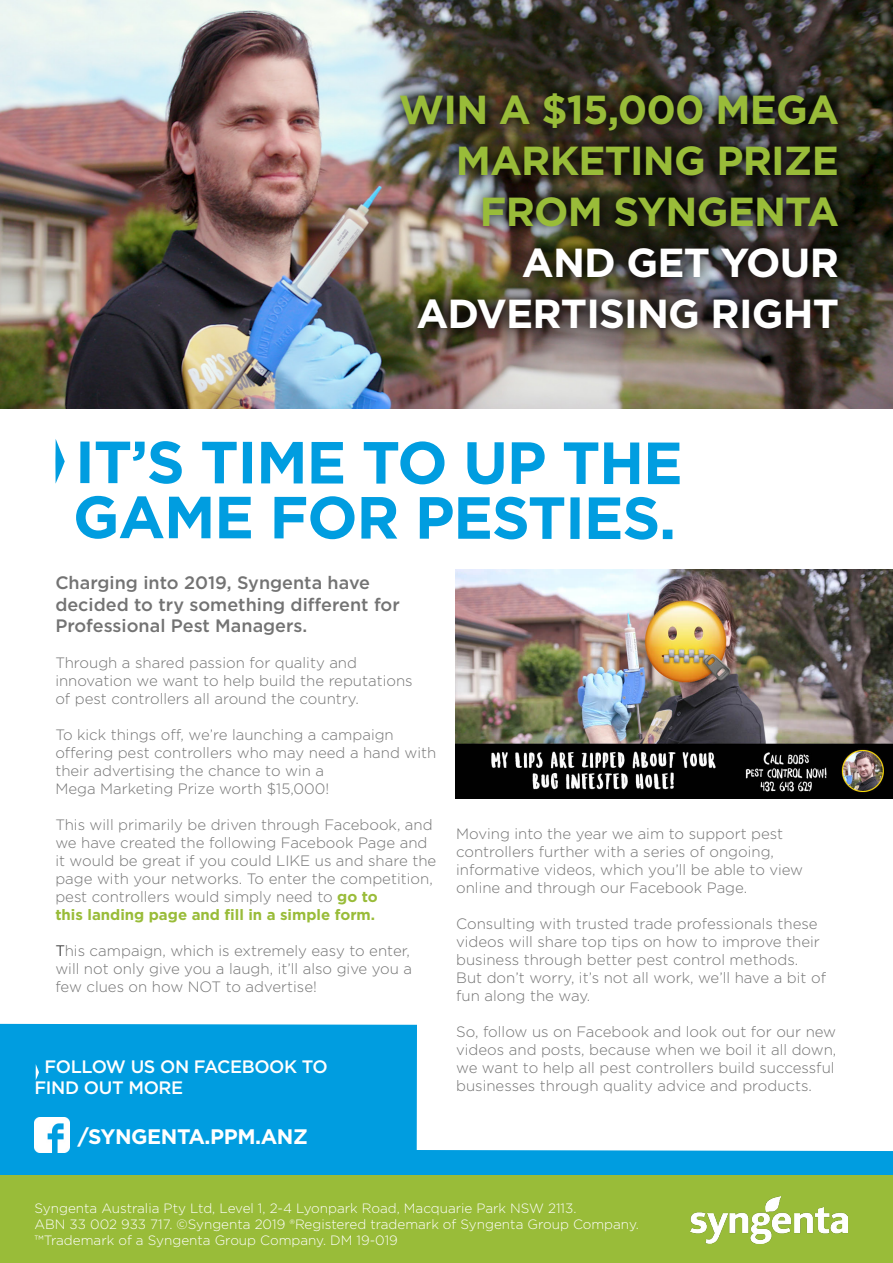
<style>
.page{position:relative;width:893px;height:1263px;background:#fff}
.page>*{position:absolute;margin:0;border:0;box-sizing:border-box;transform-origin:0 0}
.t1{font:700 59.4px "Gotham";letter-spacing:-.02em;color:#009de0}
.t2{font:700 40.5px/51px "Gotham";letter-spacing:-.02em;color:#99bc39;text-align:right}
.t3{font:700 40.5px/51px "Gotham";letter-spacing:-.02em;color:#fff;text-align:right}
.t4{font:700 21px "Gotham";letter-spacing:-.02em;color:#fff}
.t5{font:500 18px/21.6px "Gotham";color:#737373}
.t6{font:500 18px/21.6px "Gotham";letter-spacing:-.02em;color:#fff}
.t7{font:300 15px/18px "Gotham";color:#737373}
.t8{font:300 13.5px/16.2px "Gotham";color:#fff}
.s1{font-weight:700;color:#99bc39}
.s2{color:#000}
</style>
<div class="page">
<svg style="left:417px;top:1150px;width:476px;height:26px;background:#0ba0da"></svg>
<div style="left:0;top:1024px;width:417px;height:152px;background:#009de0"></div>
<div style="left:0;top:1176px;width:893px;height:87px;background:#99bc39"></div>
<svg style="left:55px;top:439px;width:10px;height:45px"></svg>
<img style="left:455px;top:570px;width:437px;height:228px">
<img style="left:34px;top:1118px;width:35px;height:35px">
<svg style="left:36px;top:1064px;width:3px;height:16px"></svg>
<img style="left:691px;top:1196px;width:157px;height:47px">
<img style="left:0;top:0;width:892px;height:408px">
<div style="left:383px;top:76px;width:472px;height:270px;background:#000;opacity:.75"></div>
<h2 class="t2" style="left:399px;top:84px;width:441px">WIN A $15,000 MEGA<br>MARKETING PRIZE<br>FROM SYNGENTA</h2>
<h2 class="t3" style="left:416px;top:237px;width:424px">AND GET YOUR<br>ADVERTISING RIGHT</h2>
<h1 class="t1" style="left:75px;top:423px;width:609px">IT’S TIME TO UP THE</h1>
<h1 class="t1" style="left:73px;top:478px;width:605px">GAME FOR PESTIES.</h1>
<p class="t5" style="left:55px;top:572px;width:346px">Charging into 2019, Syngenta have decided to try something different for<br>Professional Pest Managers.</p>
<p class="t7" style="left:55px;top:654px;width:359px">Through a shared passion for quality and innovation we want to help build the reputations of pest controllers all around the country.</p>
<p class="t7" style="left:55px;top:726px;width:382px">To kick things off, we’re launching a campaign offering pest controllers who may need a hand with their advertising the chance to win a<br>Mega Marketing Prize worth $15,000!</p>
<p class="t7" style="left:55px;top:816px;width:382px">This will primarily be driven through Facebook, and we have created the following Facebook Page and it would be great if you could LIKE us and share the page with your networks. To enter the competition, pest controllers would simply need to <span class="s1">go to<br>this landing page and fill in a simple form.</span></p>
<p class="t7" style="left:55px;top:942px;width:358px"><span class="s2">T</span>his campaign, which is extremely easy to enter, will not only give you a laugh, it’ll also give you a few clues on how NOT to advertise!</p>
<p class="t6" style="left:34px;top:1055px;width:295px;text-indent:10px">FOLLOW US ON FACEBOOK TO<br>FIND OUT MORE</p>
<h3 class="t4" style="left:78px;top:1122px;width:231px">/SYNGENTA.PPM.ANZ</h3>
<p class="t7" style="left:456px;top:824px;width:349px">Moving into the year we aim to support pest controllers further with a series of ongoing, informative videos, which you’ll be able to view online and through our Facebook Page.</p>
<p class="t7" style="left:456px;top:914px;width:371px">Consulting with trusted trade professionals these videos will share top tips on how to improve their business through better pest control methods.<br>But don’t worry, it’s not all work, we’ll have a bit of fun along the way.</p>
<p class="t7" style="left:456px;top:1022px;width:382px;text-align:justify">So, follow us on Facebook and look out for our new videos and posts, because when we boil it all down, we want to help all pest controllers build successful businesses through quality advice and products.</p>
<p class="t8" style="left:34px;top:1199px;width:606px">Syngenta Australia Pty Ltd, Level 1, 2-4 Lyonpark Road, Macquarie Park NSW 2113.<br>ABN 33 002 933 717. ©Syngenta 2019 ®Registered trademark of Syngenta Group Company. ™Trademark of a Syngenta Group Company. DM 19-019</p>
</div>
